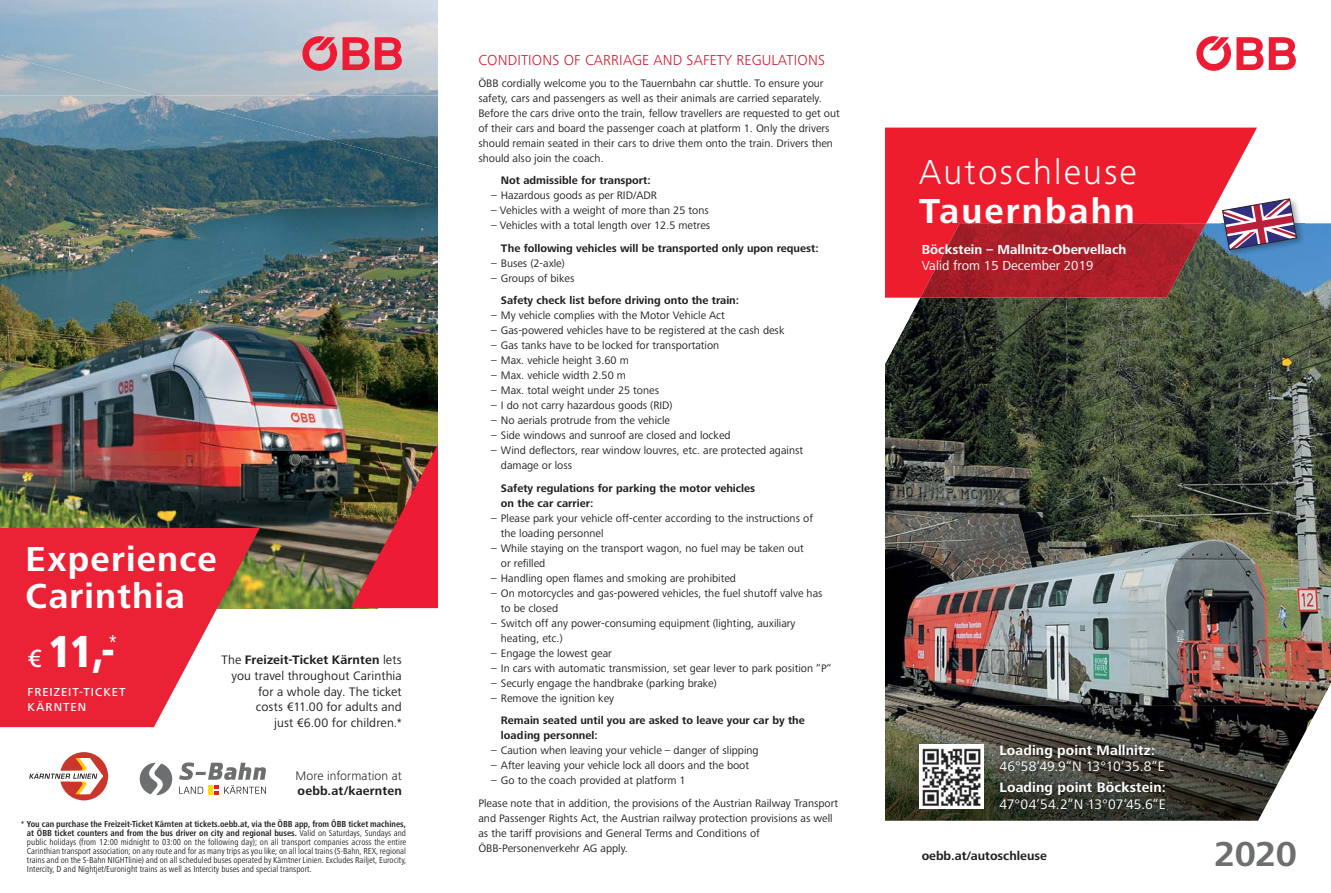
<style>
.page{position:relative;width:1331px;height:893px;background:#fff}
.page>*{position:absolute;margin:0;border:0;box-sizing:border-box;transform-origin:0 0}
.t1{font:800 condensed 46.5px "Frutiger Next Pro";color:#fff}
.t2{font:700 36px/37.5px "Frutiger Next Pro";letter-spacing:.035em;color:#fff}
.t3{font:300 36px "Frutiger Next Pro";letter-spacing:.06em;color:#fff}
.t4{font:700 36px "Frutiger Next Pro";letter-spacing:.06em;color:#fff}
.t5{font:700 36px "Frutiger Next Pro";color:#6d6e70}
.t6{font:300 15px "Frutiger Next Pro";letter-spacing:.01em;color:#ce152c}
.t7{font:14.25px "Frutiger Next Pro";letter-spacing:-.01em;color:#fff}
.t8{font:700 14.25px "Frutiger Next Pro";letter-spacing:.01em;color:#fff}
.t9{font:700 13.5px "Frutiger Next Pro";letter-spacing:.005em;color:#fff}
.t10{font:13.5px "Frutiger Next Pro";letter-spacing:.005em;color:#fff}
.t11{font:12.75px/15.8px "Frutiger Next Pro";letter-spacing:.01em;color:#231f20;text-align:right}
.t12{font:700 12.75px "Frutiger Next Pro";color:#231f20}
.t13{font:300 12.75px "Frutiger Next Pro";letter-spacing:.01em;color:#231f20}
.t14{font:500 12px/15px "Frutiger Next Pro";letter-spacing:.085em;color:#fff}
.t15{font:11.25px/15px "Frutiger Next Pro";color:#231f20}
.t16{font:700 11.25px/15px "Frutiger Next Pro";color:#231f20}
.t17{font:condensed 9px/9px "Frutiger Next Pro";color:#231f20;text-align:justify}
.s1{font-weight:500;font-stretch:normal;font-size:25.8px}
.s2{font-weight:700}
.s3{font-stretch:normal}
</style>
<div class="page">
<img style="left:0;top:95px;width:389px;height:256px">
<img style="left:389px;top:168px;width:49px;height:266px">
<img style="left:378px;top:351px;width:12px;height:83px">
<img style="left:0;top:340px;width:378px;height:268px">
<svg style="left:0;top:528px;width:260px;height:199px;fill:#eb2136"></svg>
<svg style="left:140px;top:763px;width:32px;height:32px"></svg>
<svg style="left:179px;top:762px;width:87px;height:33px"></svg>
<hr style="left:208px;top:785px;width:4px;height:10px;background:#fd0">
<svg style="left:29px;top:752px;width:80px;height:49px"></svg>
<img style="left:157px;top:95px;width:281px;height:73px">
<img style="left:351px;top:434px;width:87px;height:174px">
<svg style="left:302px;top:36px;width:100px;height:35px"></svg>
<img style="left:885px;top:223px;width:446px;height:483px">
<svg style="left:885px;top:128px;width:372px;height:170px;fill:#ed1d2e"></svg>
<img style="left:920px;top:223px;width:286px;height:75px">
<svg style="left:1196px;top:36px;width:100px;height:35px"></svg>
<img style="left:885px;top:706px;width:434px;height:115px">
<img style="left:919px;top:745px;width:64px;height:64px">
<img style="left:1221px;top:198px;width:83px;height:59px">
<svg style="left:1222px;top:198px;width:75px;height:52px"></svg>
<img style="left:994px;top:739px;width:176px;height:76px">
<h2 class="t2" style="left:26px;top:542px;width:193px">Experience<br>Carinthia</h2>
<h1 class="t1" style="left:28px;top:623px;width:91px"><span class="s1">€</span> 11,-<sup>*</sup></h1>
<p class="t14" style="left:28px;top:684px;width:100px">FREIZEIT-TICKET<br>KÄRNTEN</p>
<p class="t11" style="left:221px;top:653px;width:182px">The <span class="s2">Freizeit-Ticket Kärnten</span> lets you travel throughout Carinthia for a whole day. The ticket<br>costs €11.00 for adults and<br>just €6.00 for children.*</p>
<p class="t13" style="left:296px;top:769px;width:108px">More information at</p>
<p class="t12" style="left:298px;top:785px;width:106px">oebb.at/kaernten</p>
<p class="t17" style="left:27px;top:820px;width:381px;text-indent:-6px"><span class="s3">*</span> <span class="s2">You can purchase the Freizeit-Ticket Kärnten at tickets.oebb.at, via the ÖBB app, from ÖBB ticket machines, at ÖBB ticket counters and from the bus driver on city and regional buses.</span> Valid on Saturdays, Sundays and public holidays (from 12:00 midnight to 03:00 on the following day); on all transport companies across the entire Carinthian transport association; on any route and for as many trips as you like; on all local trains (S-Bahn, REX, regional trains and on the S-Bahn NIGHTlinie) and on all scheduled buses operated by Kärntner Linien. Excludes Railjet, Eurocity, Intercity, D and Nightjet/Euronight trains as well as Intercity buses and special transport.</p>
<h3 class="t6" style="left:478px;top:53px;width:348px">CONDITIONS OF CARRIAGE AND SAFETY REGULATIONS</h3>
<p class="t15" style="left:478px;top:76px;width:363px">ÖBB cordially welcome you to the Tauernbahn car shuttle. To ensure your safety, cars and passengers as well as their animals are carried separately.<br>Before the cars drive onto the train, fellow travellers are requested to get out of their cars and board the passenger coach at platform 1. Only the drivers should remain seated in their cars to drive them onto the train. Drivers then should also join the coach.</p>
<p class="t16" style="left:501px;top:174px;width:151px">Not admissible for transport:</p>
<p class="t15" style="left:491px;top:189px;width:167px">– Hazardous goods as per RID/ADR</p>
<p class="t15" style="left:491px;top:204px;width:219px">– Vehicles with a weight of more than 25 tons</p>
<p class="t15" style="left:491px;top:219px;width:221px">– Vehicles with a total length over 12.5 metres</p>
<p class="t16" style="left:501px;top:241px;width:319px">The following vehicles will be transported only upon request:</p>
<p class="t15" style="left:491px;top:256px;width:75px">– Buses (2-axle)</p>
<p class="t15" style="left:491px;top:271px;width:85px">– Groups of bikes</p>
<p class="t16" style="left:501px;top:294px;width:240px">Safety check list before driving onto the train:</p>
<p class="t15" style="left:491px;top:309px;width:235px">– My vehicle complies with the Motor Vehicle Act</p>
<p class="t15" style="left:491px;top:324px;width:295px">– Gas-powered vehicles have to be registered at the cash desk</p>
<p class="t15" style="left:491px;top:339px;width:230px">– Gas tanks have to be locked for transportation</p>
<p class="t15" style="left:491px;top:353px;width:139px">– Max. vehicle height 3.60 m</p>
<p class="t15" style="left:491px;top:368px;width:136px">– Max. vehicle width 2.50 m</p>
<p class="t15" style="left:491px;top:383px;width:169px">– Max. total weight under 25 tones</p>
<p class="t15" style="left:491px;top:398px;width:183px">– I do not carry hazardous goods (RID)</p>
<p class="t15" style="left:491px;top:413px;width:180px">– No aerials protrude from the vehicle</p>
<p class="t15" style="left:491px;top:428px;width:241px">– Side windows and sunroof are closed and locked</p>
<p class="t15" style="left:501px;top:443px;width:304px;text-indent:-10px">– Wind deflectors, rear window louvres, etc. are protected against damage or loss</p>
<p class="t16" style="left:501px;top:481px;width:256px">Safety regulations for parking the motor vehicles on the car carrier:</p>
<p class="t15" style="left:501px;top:511px;width:313px;text-indent:-10px">– Please park your vehicle off-center according to the instructions of the loading personnel</p>
<p class="t15" style="left:501px;top:541px;width:304px;text-indent:-10px">– While staying on the transport wagon, no fuel may be taken out or refilled</p>
<p class="t15" style="left:491px;top:571px;width:246px">– Handling open flames and smoking are prohibited</p>
<p class="t15" style="left:501px;top:586px;width:323px;text-indent:-10px">– On motorcycles and gas-powered vehicles, the fuel shutoff valve has to be closed</p>
<p class="t15" style="left:501px;top:616px;width:296px;text-indent:-10px">– Switch off any power-consuming equipment (lighting, auxiliary heating, etc.)</p>
<p class="t15" style="left:491px;top:646px;width:122px">– Engage the lowest gear</p>
<p class="t15" style="left:491px;top:661px;width:342px">– In cars with automatic transmission, set gear lever to park position “P“</p>
<p class="t15" style="left:491px;top:676px;width:227px">– Securly engage the handbrake (parking brake)</p>
<p class="t15" style="left:491px;top:691px;width:125px">– Remove the ignition key</p>
<p class="t16" style="left:501px;top:713px;width:305px">Remain seated until you are asked to leave your car by the loading personnel:</p>
<p class="t15" style="left:491px;top:743px;width:269px">– Caution when leaving your vehicle – danger of slipping</p>
<p class="t15" style="left:491px;top:758px;width:260px">– After leaving your vehicle lock all doors and the boot</p>
<p class="t15" style="left:478px;top:770px;width:361px;line-height:22.5px;text-indent:13px">– Go to the coach provided at platform 1<br>Please note that in addition, the provisions of the Austrian Railway Transport</p>
<p class="t15" style="left:478px;top:811px;width:356px">and Passenger Rights Act, the Austrian railway protection provisions as well as the tariff provisions and General Terms and Conditions of<br>ÖBB-Personenverkehr AG apply.</p>
<h2 class="t3" style="left:919px;top:155px;width:219px">Autoschleuse</h2>
<h2 class="t4" style="left:919px;top:194px;width:217px">Tauernbahn</h2>
<p class="t9" style="left:922px;top:243px;width:206px">Böckstein – Mallnitz-Obervellach</p>
<p class="t10" style="left:922px;top:259px;width:173px">Valid from 15 December 2019</p>
<p class="t8" style="left:999px;top:743px;width:157px">Loading point Mallnitz:</p>
<p class="t7" style="left:999px;top:760px;width:167px">46°58‘49.9‘‘N 13°10‘35.8‘‘E</p>
<p class="t8" style="left:999px;top:781px;width:168px">Loading point Böckstein:</p>
<p class="t7" style="left:999px;top:797px;width:168px">47°04‘54.2‘‘N 13°07‘45.6‘‘E</p>
<p class="t12" style="left:922px;top:849px;width:127px">oebb.at/autoschleuse</p>
<h2 class="t5" style="left:1214px;top:837px;width:84px">2020</h2>
</div>
